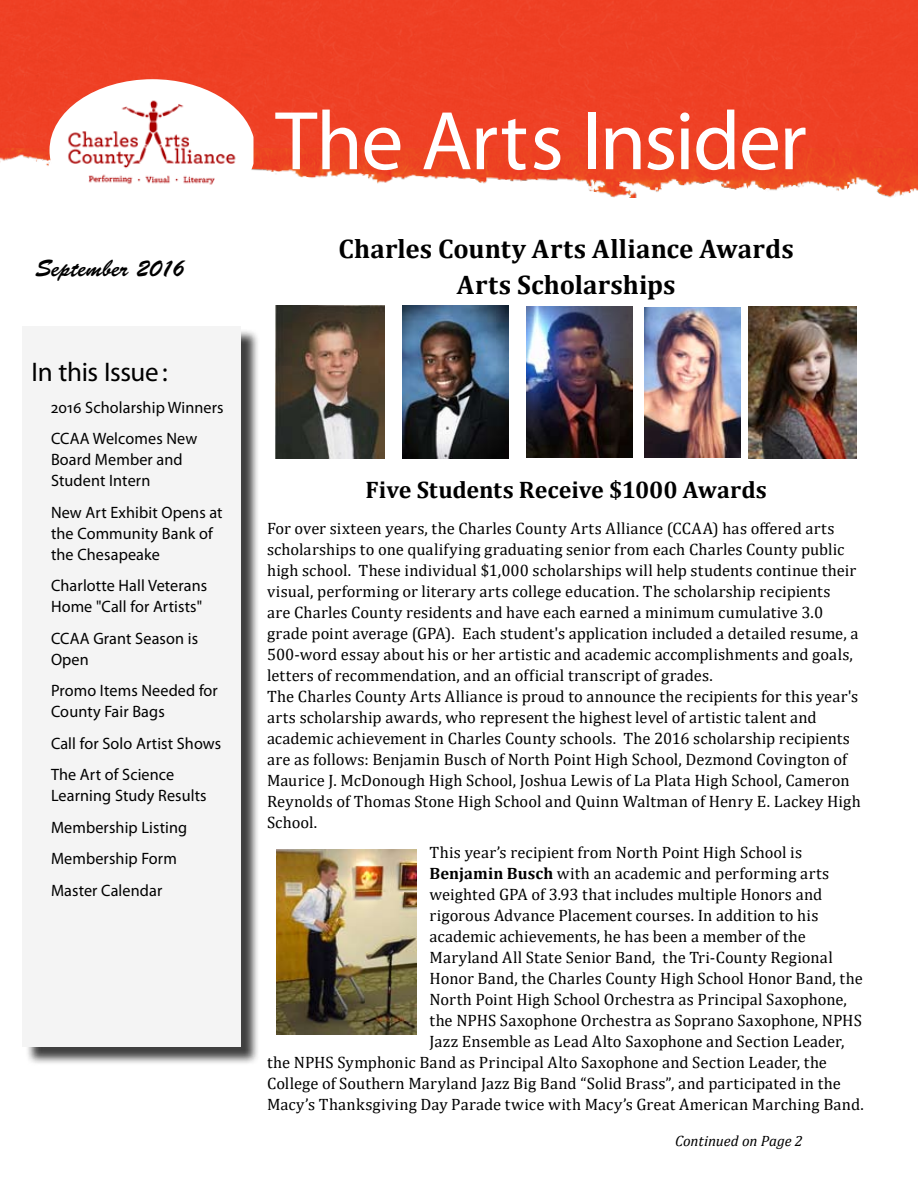
<style>
.page{position:relative;width:918px;height:1188px;background:#fff}
.page>*{position:absolute;margin:0;border:0;box-sizing:border-box;transform-origin:0 0}
.t1{font:84px "Myriad Pro";letter-spacing:-.02em;color:#fff}
.t2{font:700 27px/36px "Cambria";letter-spacing:.005em;color:#000;text-align:center}
.t3{font:27px "Myriad Pro";letter-spacing:-.015em;color:#000}
.t4{font:700 24px "Cambria";letter-spacing:-.005em;color:#000}
.t5{font:24px "Brush Script Std";color:#000;scale:.95 1}
.t6{font:16.5px/21px "Cambria";letter-spacing:.005em;color:#000}
.t7{font:16.5px/21px "Myriad Pro";letter-spacing:.01em;color:#000}
.t8{font:italic 15px "Cambria";letter-spacing:-.005em;color:#000}
.s1{font-weight:700}
</style>
<div class="page">
<img style="left:0;top:147px;width:918px;height:51px">
<div style="left:0;top:0;width:918px;height:147px;background:#ef4024"></div>
<img style="left:50px;top:79px;width:204px;height:119px">
<div style="left:25px;top:328px;width:259px;height:817px;background:#000;opacity:.75"></div>
<div style="left:22px;top:326px;width:219px;height:721px;background:#f4f4f4"></div>
<img style="left:277px;top:849px;width:139px;height:186px">
<img style="left:403px;top:305px;width:105px;height:153px">
<img style="left:526px;top:306px;width:106px;height:151px">
<img style="left:644px;top:307px;width:97px;height:150px">
<img style="left:748px;top:306px;width:108px;height:153px">
<img style="left:275px;top:305px;width:110px;height:153px">
<h3 class="t5" style="left:35px;top:255px;width:159px">September 2016</h3>
<h2 class="t3" style="left:32px;top:355px;width:138px">In this Issue:</h2>
<p class="t7" style="left:51px;top:391px;width:174px;line-height:31.5px">2016 Scholarship Winners<br>CCAA Welcomes New</p>
<p class="t7" style="left:51px;top:449px;width:133px">Board Member and<br>Student Intern</p>
<p class="t7" style="left:51px;top:501px;width:173px">New Art Exhibit Opens at the Community Bank of the Chesapeake</p>
<p class="t7" style="left:51px;top:575px;width:158px">Charlotte Hall Veterans<br>Home "Call for Artists"</p>
<p class="t7" style="left:51px;top:627px;width:149px">CCAA Grant Season is<br>Open</p>
<p class="t7" style="left:51px;top:680px;width:168px">Promo Items Needed for<br>County Fair Bags</p>
<p class="t7" style="left:51px;top:727px;width:172px;line-height:31.5px">Call for Solo Artist Shows<br>The Art of Science</p>
<p class="t7" style="left:51px;top:779px;width:157px;line-height:31.5px">Learning Study Results<br>Membership Listing<br>Membership Form<br>Master Calendar</p>
<h1 class="t1" style="left:275px;top:89px;width:533px">The Arts Insider</h1>
<h2 class="t2" style="left:338px;top:230px;width:457px">Charles County Arts Alliance Awards<br>Arts Scholarships</h2>
<h3 class="t4" style="left:366px;top:473px;width:403px">Five Students Receive $1000 Awards</h3>
<p class="t6" style="left:267px;top:518px;width:595px">For over sixteen years, the Charles County Arts Alliance (CCAA) has offered arts scholarships to one qualifying graduating senior from each Charles County public high school. These individual $1,000 scholarships will help students continue their visual, performing or literary arts college education. The scholarship recipients<br>are Charles County residents and have each earned a minimum cumulative 3.0 grade point average (GPA). Each student's application included a detailed resume, a 500-word essay about his or her artistic and academic accomplishments and goals, letters of recommendation, and an official transcript of grades.<br>The Charles County Arts Alliance is proud to announce the recipients for this year's arts scholarship awards, who represent the highest level of artistic talent and academic achievement in Charles County schools. The 2016 scholarship recipients are as follows: Benjamin Busch of North Point High School, Dezmond Covington of Maurice J. McDonough High School, Joshua Lewis of La Plata High School, Cameron Reynolds of Thomas Stone High School and Quinn Waltman of Henry E. Lackey High School.</p>
<p class="t6" style="left:430px;top:842px;width:374px">This year’s recipient from North Point High School is</p>
<p class="t6" style="left:430px;top:863px;width:401px"><span class="s1">Benjamin Busch</span> with an academic and performing arts</p>
<p class="t6" style="left:430px;top:884px;width:394px">weighted GPA of 3.93 that includes multiple Honors and</p>
<p class="t6" style="left:430px;top:905px;width:390px">rigorous Advance Placement courses. In addition to his</p>
<p class="t6" style="left:430px;top:926px;width:378px">academic achievements, he has been a member of the</p>
<p class="t6" style="left:430px;top:947px;width:405px">Maryland All State Senior Band, the Tri-County Regional</p>
<p class="t6" style="left:430px;top:968px;width:435px">Honor Band, the Charles County High School Honor Band, the</p>
<p class="t6" style="left:430px;top:989px;width:419px">North Point High School Orchestra as Principal Saxophone,</p>
<p class="t6" style="left:430px;top:1010px;width:434px">the NPHS Saxophone Orchestra as Soprano Saxophone, NPHS</p>
<p class="t6" style="left:430px;top:1031px;width:416px">Jazz Ensemble as Lead Alto Saxophone and Section Leader,</p>
<p class="t6" style="left:267px;top:1052px;width:562px">the NPHS Symphonic Band as Principal Alto Saxophone and Section Leader, the</p>
<p class="t6" style="left:267px;top:1073px;width:575px">College of Southern Maryland Jazz Big Band “Solid Brass”, and participated in the</p>
<p class="t6" style="left:267px;top:1094px;width:598px">Macy’s Thanksgiving Day Parade twice with Macy’s Great American Marching Band.</p>
<p class="t8" style="left:675px;top:1130px;width:129px">Continued on Page 2</p>
</div>
